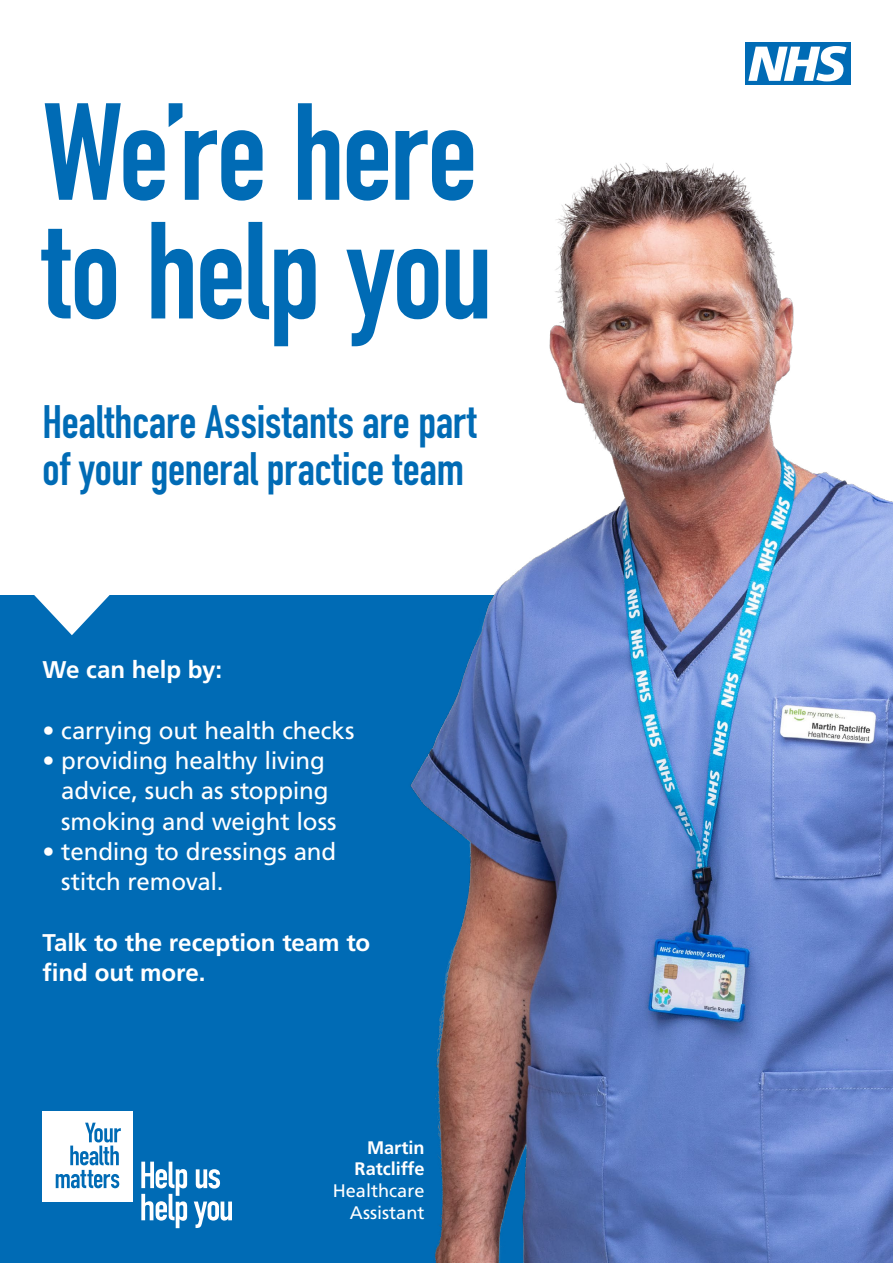
<style>
.page{position:relative;width:893px;height:1263px;background:#fff}
.page>*{position:absolute;margin:0;border:0;box-sizing:border-box;transform-origin:0 0}
.t1{font:700 135.6px/118.6px "DIN Condensed";letter-spacing:-.015em;color:#006bb5}
.t2{font:700 46.2px/46.2px "DIN Condensed";color:#006bb5}
.t3{font:24.15px/30.3px "Frutiger LT Pro";letter-spacing:-.01em;color:#fff}
.t4{font:700 24.15px/30.3px "Frutiger LT Pro";letter-spacing:-.005em;color:#fff}
.t5{font:18.15px/21.8px "Frutiger LT Pro";color:#fff;text-align:right}
.s1{font-weight:700}
</style>
<div class="page">
<div style="left:0;top:595px;width:893px;height:668px;background:#006bb5"></div>
<svg style="left:34px;top:595px;width:76px;height:40px"></svg>
<img style="left:410px;top:162px;width:483px;height:1101px">
<div style="left:745px;top:43px;width:105px;height:42px;background:#006bb5"></div>
<svg style="left:748px;top:46px;width:98px;height:35px"></svg>
<div style="left:43px;top:1111px;width:90px;height:90px;background:#fff"></div>
<svg style="left:56px;top:1123px;width:65px;height:65px"></svg>
<svg style="left:196px;top:1169px;width:24px;height:19px"></svg>
<svg style="left:141px;top:1161px;width:46px;height:67px"></svg>
<svg style="left:194px;top:1201px;width:38px;height:27px"></svg>
<h1 class="t1" style="left:43px;top:92px;width:452px">We’re here to help you</h1>
<p class="t2" style="left:43px;top:399px;width:436px">Healthcare Assistants are part of your general practice team</p>
<p class="t4" style="left:43px;top:655px;width:181px">We can help by:</p>
<p class="t3" style="left:43px;top:715px;width:314px">• carrying out health checks</p>
<p class="t3" style="left:61px;top:746px;width:277px;text-indent:-19px">• providing healthy living advice, such as stopping smoking and weight loss</p>
<p class="t3" style="left:61px;top:837px;width:277px;text-indent:-19px">• tending to dressings and stitch removal.</p>
<p class="t4" style="left:43px;top:927px;width:329px">Talk to the reception team to find out more.</p>
<p class="t5" style="left:333px;top:1136px;width:93px"><span class="s1">Martin<br>Ratcliffe<br></span>Healthcare<br>Assistant</p>
</div>
